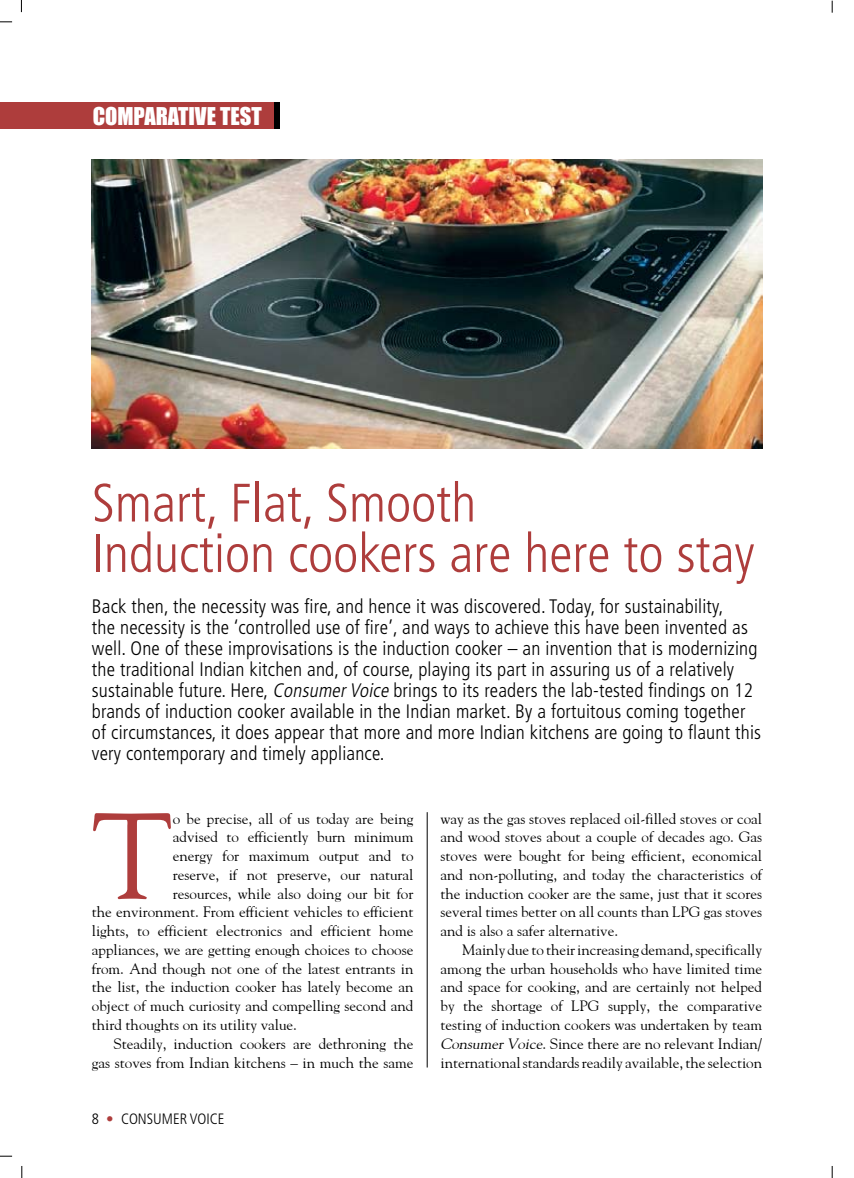
<style>
.page{position:relative;width:854px;height:1178px;background:#fff}
.page>*{position:absolute;margin:0;border:0;box-sizing:border-box;transform-origin:0 0}
.t1{font:121.35px "Gaudiya";color:#ae3d3c}
.t2{font:300 condensed 54px/50.4px "Frutiger";color:#ae3d3c}
.t3{font:22.5px "Impact";color:#fff}
.t4{font:300 condensed 19.5px/21px "Frutiger";letter-spacing:.01em;color:#000}
.t5{font:15px/18.8px "Gaudiya";color:#000;text-align:justify}
.t6{font:300 condensed 15px "Frutiger";color:#000}
.s1{font-style:italic}
.s2{color:#ae3d3c}
</style>
<div class="page">
<svg style="left:0;top:22px;width:12px;height:1px"></svg>
<svg style="left:21px;top:0;width:1px;height:12px"></svg>
<svg style="left:0;top:1155px;width:12px;height:1px"></svg>
<svg style="left:831px;top:1px;width:1px;height:12px"></svg>
<img style="left:92px;top:159px;width:669px;height:289px">
<svg style="left:273px;top:102px;width:6px;height:27px"></svg>
<div style="left:0;top:102px;width:273px;height:27px;background:#ae3d3c"></div>
<hr style="left:426px;top:812px;width:1px;height:255px;background:#000">
<h3 class="t3" style="left:93px;top:99px;width:171px">COMPARATIVE TEST</h3>
<h2 class="t2" style="left:92px;top:478px;width:664px">Smart, Flat, Smooth<br>Induction cookers are here to stay</h2>
<p class="t4" style="left:92px;top:596px;width:670px">Back then, the necessity was fire, and hence it was discovered. Today, for sustainability,<br>the necessity is the ‘controlled use of fire’, and ways to achieve this have been invented as well. One of these improvisations is the induction cooker – an invention that is modernizing the traditional Indian kitchen and, of course, playing its part in assuring us of a relatively sustainable future. Here, <span class="s1">ConsumerVoice</span> brings to its readers the lab-tested findings on 12 brands of induction cooker available in the Indian market. By a fortuitous coming together of circumstances, it does appear that more and more Indian kitchens are going to flaunt this very contemporary and timely appliance.</p>
<h1 class="t1" style="left:92px;top:782px;width:82px">T</h1>
<p class="t5" style="left:173px;top:808px;width:242px">o be precise, all of us today are being</p>
<p class="t5" style="left:173px;top:827px;width:242px">advised to efficiently burn minimum</p>
<p class="t5" style="left:173px;top:846px;width:242px">energy for maximum output and to</p>
<p class="t5" style="left:173px;top:864px;width:242px">reserve, if not preserve, our natural</p>
<p class="t5" style="left:173px;top:883px;width:242px">resources, while also doing our bit for</p>
<p class="t5" style="left:92px;top:902px;width:323px">the environment. From efficient vehicles to efficient</p>
<p class="t5" style="left:92px;top:921px;width:323px">lights, to efficient electronics and efficient home</p>
<p class="t5" style="left:92px;top:939px;width:323px">appliances, we are getting enough choices to choose</p>
<p class="t5" style="left:92px;top:958px;width:323px">from. And though not one of the latest entrants in</p>
<p class="t5" style="left:92px;top:977px;width:323px">the list, the induction cooker has lately become an</p>
<p class="t5" style="left:92px;top:996px;width:323px">object of much curiosity and compelling second and</p>
<p class="t5" style="left:92px;top:1014px;width:206px">third thoughts on its utility value.</p>
<p class="t5" style="left:113px;top:1033px;width:301px">Steadily, induction cookers are dethroning the</p>
<p class="t5" style="left:92px;top:1052px;width:323px">gas stoves from Indian kitchens – in much the same</p>
<p class="t6" style="left:92px;top:1109px;width:134px">8 <span class="s2">•</span> CONSUMER VOICE</p>
<p class="t5" style="left:440px;top:808px;width:323px">way as the gas stoves replaced oil-filled stoves or coal and wood stoves about a couple of decades ago. Gas stoves were bought for being efficient, economical and non-polluting, and today the characteristics of the induction cooker are the same, just that it scores several times better on all counts than LPG gas stoves and is also a safer alternative.</p>
<p class="t5" style="left:440px;top:939px;width:323px;text-indent:22px">Mainly due to their increasing demand, specifically among the urban households who have limited time and space for cooking, and are certainly not helped by the shortage of LPG supply, the comparative testing of induction cookers was undertaken by team <span class="s1">ConsumerVoice</span>. Since there are no relevant Indian/ international standards readily available, the selection</p>
</div>
